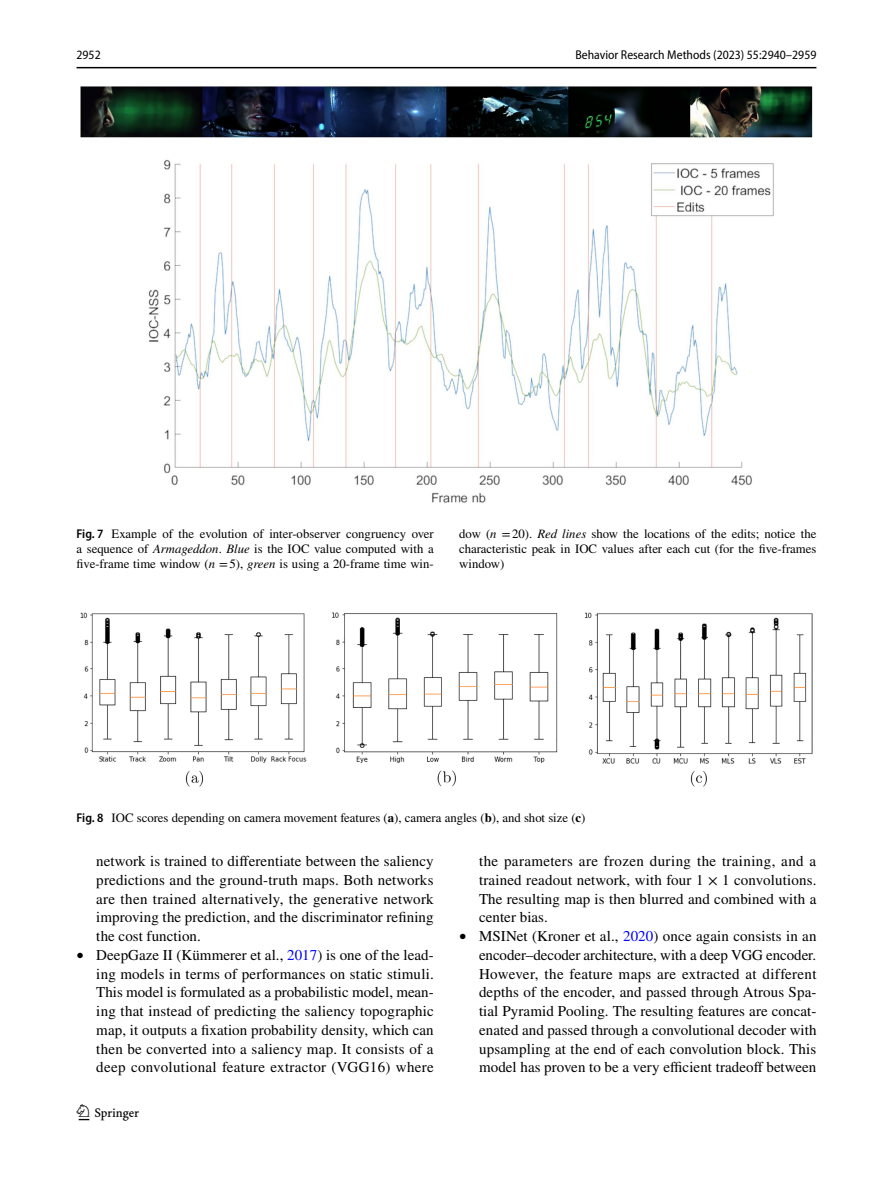
<style>
.page{position:relative;width:893px;height:1187px;background:#fff}
.page>*{position:absolute;margin:0;border:0;box-sizing:border-box;transform-origin:0 0}
.t1{font:22.5px "Springnew Regular 3";color:#000}
.t2{font:15px/18.8px "STIX";letter-spacing:.005em;color:#000;text-align:justify}
.t3{font:12.75px/15px "STIX";color:#000;text-align:justify}
.t4{font:semi-condensed 12.75px "Myriad Pro";color:#000}
.s1{font-family:"Myriad Pro";font-weight:600;font-stretch:semi-condensed}
.s2{font-style:italic}
.s3{font-weight:700}
.s4{font-size:14.1px}
.s5{color:#00f}
</style>
<div class="page">
<hr style="left:77px;top:67px;width:739px;height:1px;background:#000">
<img style="left:81px;top:87px;width:731px;height:416px">
<img style="left:81px;top:612px;width:731px;height:174px">
<p class="t4" style="left:77px;top:48px;width:26px">2952</p>
<p class="t4" style="left:575px;top:48px;width:243px">Behavior Research Methods (2023) 55:2940–2959</p>
<p class="t3" style="left:77px;top:527px;width:359px"><span class="s1">Fig. 7</span> Example of the evolution of inter-observer congruency over a sequence of <span class="s2">Armageddon</span>. <span class="s2">Blue</span> is the IOC value computed with a five-frame time window (<span class="s2">n</span> =5), <span class="s2">green</span> is using a 20-frame time win-</p>
<p class="t3" style="left:459px;top:527px;width:359px">dow (<span class="s2">n</span> =20). <span class="s2">Red lines</span> show the locations of the edits; notice the characteristic peak in IOC values after each cut (for the five-frames window)</p>
<p class="t3" style="left:77px;top:811px;width:510px"><span class="s1">Fig. 8</span> IOC scores depending on camera movement features (<span class="s3">a</span>), camera angles (<span class="s3">b</span>), and shot size (<span class="s3">c</span>)</p>
<p class="t2" style="left:96px;top:852px;width:339px">network is trained to differentiate between the saliency predictions and the ground-truth maps. Both networks are then trained alternatively, the generative network improving the prediction, and the discriminator refining the cost function.</p>
<p class="t2" style="left:96px;top:946px;width:339px;text-indent:-20px"><span class="s4">•</span> DeepGaze II (Kümmerer et al., <span class="s5">2017</span>) is one of the lead&shy;ing models in terms of performances on static stimuli.<br>This model is formulated as a probabilistic model, mean&shy;ing that instead of predicting the saliency topographic map, it outputs a fixation probability density, which can then be converted into a saliency map. It consists of a deep convolutional feature extractor (VGG16) where</p>
<h1 class="t1" style="left:79px;top:1104px;width:62px">1 3</h1>
<p class="t2" style="left:479px;top:852px;width:339px">the parameters are frozen during the training, and a trained readout network, with four 1 × 1 convolutions.<br>The resulting map is then blurred and combined with a center bias.</p>
<p class="t2" style="left:479px;top:927px;width:339px;text-indent:-20px"><span class="s4">•</span> MSINet (Kroner et al., <span class="s5">2020</span>) once again consists in an encoder–decoder architecture, with a deep VGG encoder.<br>However, the feature maps are extracted at different depths of the encoder, and passed through Atrous Spa&shy;tial Pyramid Pooling. The resulting features are concat&shy;enated and passed through a convolutional decoder with upsampling at the end of each convolution block. This model has proven to be a very efficient tradeoff between</p>
</div>
